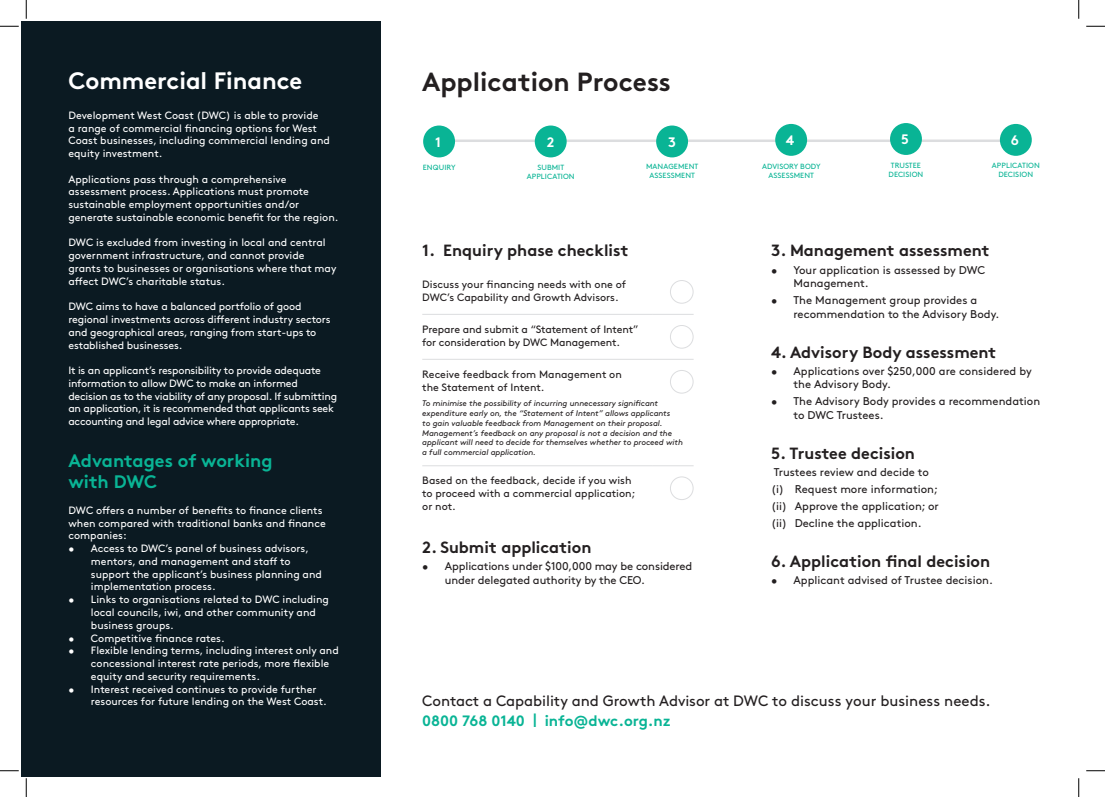
<style>
.page{position:relative;width:1105px;height:797px;background:#fff}
.page>*{position:absolute;margin:0;border:0;box-sizing:border-box;transform-origin:0 0}
.t1{font:700 26.25px "Brown Std";color:#231f20}
.t2{font:700 23.75px "Brown Std";color:#fff}
.t3{font:700 18.12px/21.8px "Brown Std";color:#09b495}
.t4{font:700 16.25px "Brown Std";color:#231f20}
.t5{font:15px "Brown Std";letter-spacing:-.005em;color:#231f20}
.t6{font:700 15px "Brown Std";color:#09b495}
.t7{font:700 13.75px "Brown Std";color:#fff}
.t8{font:11.25px/13.5px "Brown Std";color:#231f20}
.t9{font:10.62px/12.8px "Brown Std";color:#fff}
.t10{font:10.62px/12.8px "Brown Std";color:#231f20}
.t11{font:10.62px/12.8px "Brown Std";letter-spacing:-.02em;color:#fff}
.t12{font:italic 8.12px/9.8px "Brown Std";letter-spacing:-.005em;color:#231f20}
.t13{font:7.5px/9px "Brown Std";letter-spacing:.01em;color:#09b495;text-align:center}
</style>
<div class="page">
<hr style="left:437px;top:139px;width:577px;height:3px;background:#dcdddf">
<div style="left:21px;top:21px;width:360px;height:755px;background:#0b1a22"></div>
<hr style="left:422px;top:314px;width:231px;height:1px;background:#dcdddf">
<hr style="left:653px;top:314px;width:41px;height:1px;background:#dcdddf">
<hr style="left:422px;top:359px;width:231px;height:1px;background:#dcdddf">
<hr style="left:653px;top:359px;width:41px;height:1px;background:#dcdddf">
<hr style="left:422px;top:465px;width:231px;height:1px;background:#dcdddf">
<hr style="left:653px;top:465px;width:41px;height:1px;background:#dcdddf">
<div style="left:670px;top:280px;width:24px;height:24px;border:1px solid #dcdddf;border-radius:50%"></div>
<div style="left:670px;top:325px;width:24px;height:24px;border:1px solid #dcdddf;border-radius:50%"></div>
<div style="left:670px;top:370px;width:24px;height:23px;border:1px solid #dcdddf;border-radius:50%"></div>
<div style="left:670px;top:476px;width:24px;height:24px;border:1px solid #dcdddf;border-radius:50%"></div>
<div style="left:423px;top:125px;width:32px;height:32px;background:#09b495;border-radius:50%"></div>
<div style="left:775px;top:124px;width:32px;height:32px;background:#09b495;border-radius:50%"></div>
<div style="left:890px;top:123px;width:32px;height:32px;background:#09b495;border-radius:50%"></div>
<div style="left:1000px;top:124px;width:32px;height:32px;background:#09b495;border-radius:50%"></div>
<div style="left:656px;top:125px;width:32px;height:32px;background:#09b495;border-radius:50%"></div>
<div style="left:535px;top:125px;width:32px;height:32px;background:#09b495;border-radius:50%"></div>
<svg style="left:0;top:25px;width:19px;height:2px"></svg>
<svg style="left:1086px;top:25px;width:19px;height:2px"></svg>
<svg style="left:0;top:770px;width:19px;height:1px"></svg>
<svg style="left:1086px;top:770px;width:19px;height:1px"></svg>
<svg style="left:25px;top:0;width:2px;height:19px"></svg>
<svg style="left:25px;top:778px;width:2px;height:19px"></svg>
<svg style="left:1078px;top:0;width:1px;height:19px"></svg>
<svg style="left:1078px;top:778px;width:1px;height:19px"></svg>
<h2 class="t2" style="left:68px;top:66px;width:235px">Commercial Finance</h2>
<p class="t9" style="left:68px;top:109px;width:263px">Development West Coast (DWC) is able to provide<br>a range of commercial financing options for West Coast businesses, including commercial lending and equity investment.</p>
<p class="t9" style="left:68px;top:173px;width:271px">Applications pass through a comprehensive assessment process. Applications must promote sustainable employment opportunities and/or generate sustainable economic benefit for the region.</p>
<p class="t9" style="left:68px;top:236px;width:269px">DWC is excluded from investing in local and central government infrastructure, and cannot provide grants to businesses or organisations where that may affect DWC’s charitable status.</p>
<p class="t9" style="left:68px;top:300px;width:264px">DWC aims to have a balanced portfolio of good regional investments across different industry sectors and geographical areas, ranging from start-ups to established businesses.</p>
<p class="t11" style="left:68px;top:364px;width:270px">It is an applicant’s responsibility to provide adequate information to allow DWC to make an informed decision as to the viability of any proposal. If submitting an application, it is recommended that applicants seek accounting and legal advice where appropriate.</p>
<h3 class="t3" style="left:68px;top:449px;width:206px">Advantages of working with DWC</h3>
<p class="t9" style="left:68px;top:504px;width:259px">DWC offers a number of benefits to finance clients when compared with traditional banks and finance companies:</p>
<p class="t9" style="left:91px;top:542px;width:232px;text-indent:-23px">• Access to DWC’s panel of business advisors, mentors, and management and staff to support the applicant’s business planning and implementation process.</p>
<p class="t9" style="left:91px;top:593px;width:239px;text-indent:-23px">• Links to organisations related to DWC including local councils, iwi, and other community and business groups.</p>
<p class="t9" style="left:68px;top:631px;width:158px">• Competitive finance rates.</p>
<p class="t9" style="left:91px;top:644px;width:249px;text-indent:-23px">• Flexible lending terms, including interest only and concessional interest rate periods, more flexible equity and security requirements.</p>
<p class="t9" style="left:91px;top:682px;width:237px;text-indent:-23px">• Interest received continues to provide further resources for future lending on the West Coast.</p>
<h3 class="t5" style="left:422px;top:691px;width:570px">Contact a Capability and Growth Advisor at DWC to discuss your business needs.</h3>
<h3 class="t6" style="left:422px;top:711px;width:250px">0800 768 0140 | info@dwc.org.nz</h3>
<h1 class="t1" style="left:422px;top:66px;width:250px">Application Process</h1>
<p class="t7" style="left:435px;top:133px;width:7px">1</p>
<p class="t7" style="left:786px;top:132px;width:10px">4</p>
<p class="t7" style="left:901px;top:131px;width:9px">5</p>
<p class="t7" style="left:1011px;top:132px;width:10px">6</p>
<p class="t13" style="left:423px;top:163px;width:34px">ENQUIRY</p>
<p class="t13" style="left:527px;top:163px;width:49px">SUBMIT<br>APPLICATION</p>
<p class="t13" style="left:646px;top:161px;width:54px">MANAGEMENT<br>ASSESSMENT</p>
<p class="t13" style="left:762px;top:161px;width:60px">ADVISORY BODY<br>ASSESSMENT</p>
<p class="t13" style="left:889px;top:161px;width:36px">TRUSTEE<br>DECISION</p>
<p class="t13" style="left:992px;top:161px;width:49px">APPLICATION<br>DECISION</p>
<p class="t7" style="left:547px;top:133px;width:9px">2</p>
<p class="t7" style="left:668px;top:133px;width:9px">3</p>
<h3 class="t4" style="left:422px;top:241px;width:208px">1. Enquiry phase checklist</h3>
<h3 class="t4" style="left:771px;top:241px;width:220px">3. Management assessment</h3>
<p class="t8" style="left:793px;top:263px;width:193px;text-indent:-22px">• Your application is assessed by DWC<br>Management.</p>
<p class="t8" style="left:793px;top:293px;width:207px;text-indent:-22px">• The Management group provides a recommendation to the Advisory Body.</p>
<h3 class="t4" style="left:771px;top:342px;width:227px">4. Advisory Body assessment</h3>
<p class="t8" style="left:793px;top:364px;width:240px;text-indent:-22px">• Applications over $250,000 are considered by the Advisory Body.</p>
<p class="t8" style="left:793px;top:395px;width:248px;text-indent:-22px">• The Advisory Body provides a recommendation to DWC Trustees.</p>
<h3 class="t4" style="left:771px;top:443px;width:145px">5. Trustee decision</h3>
<p class="t8" style="left:771px;top:463px;width:169px;line-height:17px">Trustees review and decide to (i) Request more information; (ii) Approve the application; or (ii) Decline the application.</p>
<h3 class="t4" style="left:771px;top:551px;width:221px">6. Application final decision</h3>
<p class="t8" style="left:771px;top:573px;width:223px">• Applicant advised of Trustee decision.</p>
<p class="t10" style="left:422px;top:278px;width:205px">Discuss your financing needs with one of<br>DWC’s Capability and Growth Advisors.</p>
<p class="t10" style="left:422px;top:323px;width:218px">Prepare and submit a “Statement of Intent” for consideration by DWC Management.</p>
<p class="t10" style="left:422px;top:368px;width:201px">Receive feedback from Management on the Statement of Intent.</p>
<p class="t12" style="left:422px;top:399px;width:262px">To minimise the possibility of incurring unnecessary significant expenditure early on, the “Statement of Intent” allows applicants<br>to gain valuable feedback from Management on their proposal.<br>Management’s feedback on any proposal is not a decision and the applicant will need to decide for themselves whether to proceed with a full commercial application.</p>
<p class="t10" style="left:422px;top:474px;width:215px">Based on the feedback, decide if you wish to proceed with a commercial application; or not.</p>
<h3 class="t4" style="left:422px;top:537px;width:171px">2. Submit application</h3>
<p class="t8" style="left:445px;top:559px;width:249px;text-indent:-22px">• Applications under $100,000 may be considered under delegated authority by the CEO.</p>
</div>
